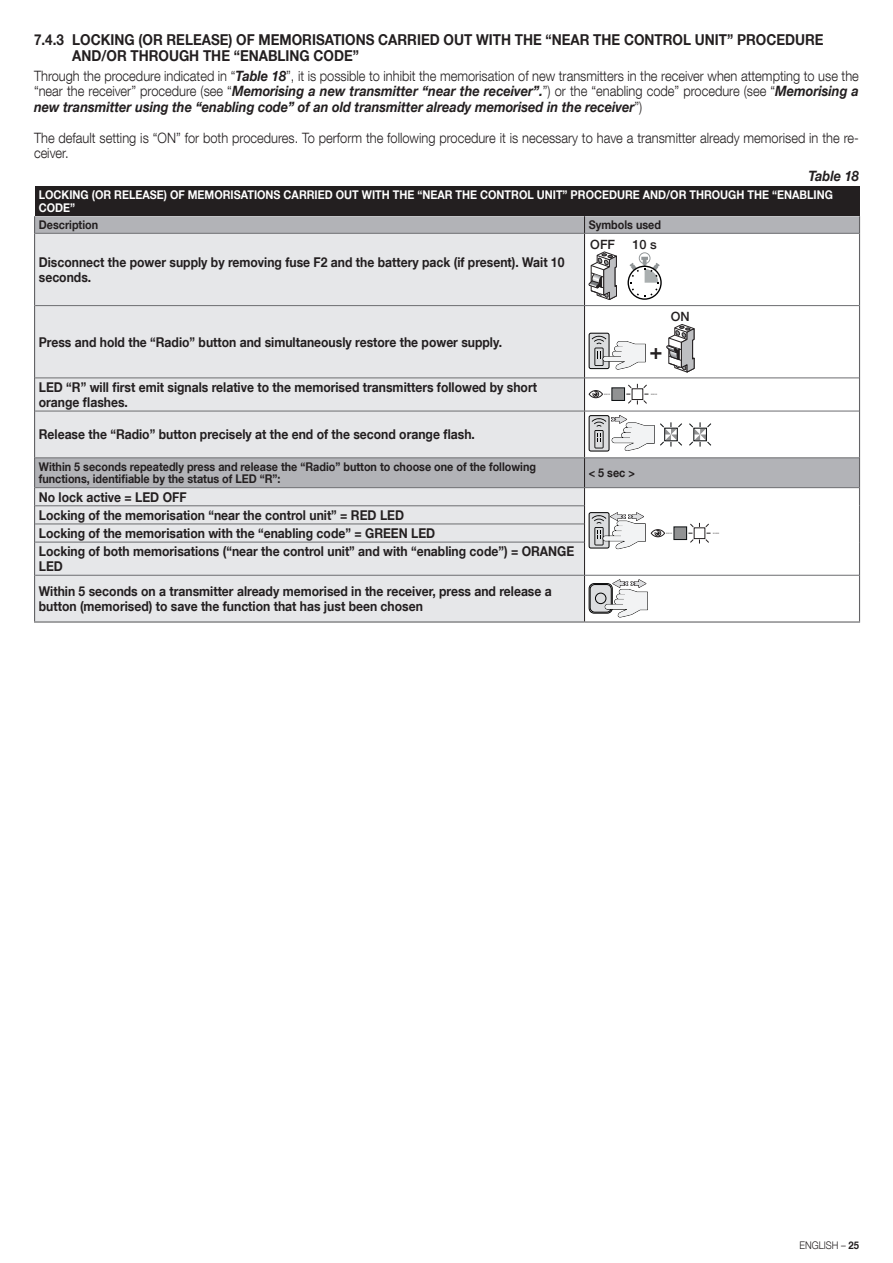
<style>
.page{position:relative;width:893px;height:1263px;background:#fff}
.page>*{position:absolute;margin:0;border:0;box-sizing:border-box;transform-origin:0 0}
.t1{font:500 21.9px "Helvetica Neue";color:#231f20}
.t2{font:700 15px/16.5px "Helvetica Neue LT Com";color:#231f20;scale:.9 1}
.t3{font:300 14.25px/15.5px "Helvetica Neue LT Com";color:#231f20;text-align:justify;scale:.9 1}
.t4{font:italic 700 14.25px "Helvetica Neue LT Com";color:#231f20;scale:.9 1}
.t5{font:700 13.5px/15px "Helvetica Neue LT Com";color:#231f20;scale:.9 1}
.t6{font:500 12.75px "Helvetica Neue";color:#231f20}
.t7{font:700 12px/12.8px "Helvetica Neue LT Com";color:#231f20;scale:.9 1}
.t8{font:700 12px/12.8px "Helvetica Neue LT Com";color:#fff;scale:.9 1}
.t9{font:300 10.5px "Helvetica Neue LT Com";color:#231f20;scale:.9 1}
.t10{font:7.05px "Myriad Pro";color:#231f20}
.s1{font-weight:700;font-style:italic}
.s2{font-weight:700}
</style>
<div class="page">
<div style="left:35px;top:186px;width:824px;height:30px;background:#231f20"></div>
<svg style="left:35px;top:216px;width:824px;height:271px"></svg>
<svg style="left:35px;top:234px;width:549px;height:387px;background:#e0e1e4"></svg>
<svg style="left:34px;top:216px;width:1px;height:17px"></svg>
<svg style="left:859px;top:216px;width:1px;height:17px"></svg>
<hr style="left:34px;top:233px;width:1px;height:73px;background:#636366">
<hr style="left:859px;top:233px;width:1px;height:73px;background:#636366">
<hr style="left:34px;top:306px;width:1px;height:72px;background:#636366">
<hr style="left:859px;top:306px;width:1px;height:72px;background:#636366">
<hr style="left:34px;top:378px;width:1px;height:33px;background:#636366">
<hr style="left:859px;top:378px;width:1px;height:33px;background:#636366">
<hr style="left:34px;top:411px;width:1px;height:47px;background:#636366">
<hr style="left:859px;top:411px;width:1px;height:47px;background:#636366">
<hr style="left:34px;top:458px;width:1px;height:30px;background:#636366">
<hr style="left:859px;top:458px;width:1px;height:30px;background:#636366">
<svg style="left:34px;top:488px;width:1px;height:54px"></svg>
<svg style="left:859px;top:488px;width:1px;height:54px"></svg>
<hr style="left:34px;top:542px;width:1px;height:33px;background:#636366">
<hr style="left:859px;top:542px;width:1px;height:33px;background:#636366">
<hr style="left:34px;top:575px;width:1px;height:46px;background:#636366">
<hr style="left:859px;top:575px;width:1px;height:46px;background:#636366">
<hr style="left:34px;top:621px;width:550px;height:2px;background:#636366">
<hr style="left:584px;top:621px;width:276px;height:2px;background:#636366">
<svg style="left:584px;top:216px;width:1px;height:17px"></svg>
<hr style="left:584px;top:233px;width:1px;height:72px;background:#231f20">
<hr style="left:584px;top:306px;width:1px;height:72px;background:#231f20">
<hr style="left:584px;top:378px;width:1px;height:33px;background:#231f20">
<hr style="left:584px;top:411px;width:1px;height:47px;background:#231f20">
<svg style="left:584px;top:459px;width:1px;height:83px"></svg>
<hr style="left:584px;top:542px;width:1px;height:33px;background:#231f20">
<hr style="left:584px;top:575px;width:1px;height:46px;background:#231f20">
<hr style="left:35px;top:233px;width:549px;height:1px;background:#6c6d70">
<hr style="left:584px;top:233px;width:275px;height:1px;background:#6c6d70">
<hr style="left:35px;top:305px;width:549px;height:1px;background:#6c6d70">
<hr style="left:584px;top:305px;width:275px;height:1px;background:#6c6d70">
<hr style="left:35px;top:378px;width:549px;height:1px;background:#6c6d70">
<hr style="left:584px;top:378px;width:275px;height:1px;background:#6c6d70">
<hr style="left:35px;top:411px;width:549px;height:1px;background:#6c6d70">
<hr style="left:584px;top:411px;width:275px;height:1px;background:#6c6d70">
<hr style="left:35px;top:458px;width:549px;height:1px;background:#6c6d70">
<hr style="left:584px;top:458px;width:275px;height:1px;background:#6c6d70">
<hr style="left:35px;top:487px;width:549px;height:1px;background:#6c6d70">
<hr style="left:584px;top:487px;width:275px;height:1px;background:#6c6d70">
<hr style="left:35px;top:505px;width:549px;height:1px;background:#6c6d70">
<hr style="left:35px;top:524px;width:549px;height:1px;background:#6c6d70">
<hr style="left:35px;top:542px;width:549px;height:1px;background:#6c6d70">
<hr style="left:35px;top:575px;width:549px;height:1px;background:#6c6d70">
<hr style="left:584px;top:575px;width:275px;height:1px;background:#6c6d70">
<svg style="left:589px;top:251px;width:28px;height:49px"></svg>
<svg style="left:628px;top:252px;width:34px;height:48px"></svg>
<svg style="left:666px;top:324px;width:28px;height:48px"></svg>
<div style="left:589px;top:333px;width:20px;height:36px;background:#dcdddf;border-radius:2px"></div>
<div style="left:589px;top:333px;width:20px;height:36px;border:1px solid #000;border-radius:2px"></div>
<svg style="left:592px;top:335px;width:54px;height:35px"></svg>
<svg style="left:589px;top:390px;width:14px;height:8px"></svg>
<svg style="left:612px;top:384px;width:36px;height:20px"></svg>
<div style="left:611px;top:387px;width:14px;height:14px;border:1px solid #111416"></div>
<div style="left:589px;top:416px;width:20px;height:35px;background:#dcdddf;border-radius:2px"></div>
<div style="left:589px;top:415px;width:20px;height:36px;border:1px solid #000;border-radius:2px"></div>
<svg style="left:592px;top:415px;width:90px;height:36px"></svg>
<div style="left:664px;top:428px;width:14px;height:13px;border:1px solid #111416"></div>
<svg style="left:689px;top:422px;width:22px;height:25px"></svg>
<div style="left:693px;top:428px;width:14px;height:13px;border:1px solid #111416"></div>
<div style="left:589px;top:513px;width:20px;height:35px;background:#dcdddf;border-radius:2px"></div>
<div style="left:589px;top:512px;width:20px;height:36px;border:1px solid #000;border-radius:2px"></div>
<svg style="left:592px;top:512px;width:73px;height:37px"></svg>
<svg style="left:674px;top:523px;width:36px;height:20px"></svg>
<div style="left:673px;top:526px;width:14px;height:14px;border:1px solid #111416"></div>
<div style="left:589px;top:583px;width:24px;height:30px;border:1px solid #000;border-radius:5px"></div>
<div style="left:590px;top:584px;width:21px;height:28px;background:#dcdddf;border-radius:5px"></div>
<div style="left:590px;top:584px;width:21px;height:28px;border:1px solid #000;border-radius:5px"></div>
<div style="left:595px;top:593px;width:11px;height:11px;border:1px solid #000;border-radius:50%"></div>
<svg style="left:605px;top:579px;width:43px;height:38px"></svg>
<p class="t2" style="left:72px;top:31px;width:836px;text-indent:-38px">7.4.3 LOCKING (OR RELEASE) OF MEMORISATIONS CARRIED OUT WITH THE “NEAR THE CONTROL UNIT” PROCEDURE<br>AND/OR THROUGH THE “ENABLING CODE”</p>
<p class="t3" style="left:34px;top:68px;width:918px">Through the procedure indicated in “<span class="s1">Table 18</span>”, it is possible to inhibit the memorisation of new transmitters in the receiver when attempting to use the “near the receiver” procedure (see “<span class="s1">Memorising a new transmitter “near the receiver”.</span>”) or the “enabling code” procedure (see “<span class="s1">Memorising a new transmitter using the “enabling code” of an old transmitter already memorised in the receiver</span>”)</p>
<p class="t3" style="left:34px;top:130px;width:918px">The default setting is “ON” for both procedures. To perform the following procedure it is necessary to have a transmitter already memorised in the re&shy;ceiver.</p>
<p class="t4" style="left:808px;top:167px;width:58px">Table 18</p>
<p class="t8" style="left:39px;top:188px;width:884px">LOCKING (OR RELEASE) OF MEMORISATIONS CARRIED OUT WITH THE “NEAR THE CONTROL UNIT” PROCEDURE AND/OR THROUGH THE “ENABLING<br>CODE”</p>
<p class="t7" style="left:39px;top:218px;width:67px">Description</p>
<p class="t7" style="left:589px;top:218px;width:82px">Symbols used</p>
<p class="t5" style="left:39px;top:254px;width:586px">Disconnect the power supply by removing fuse F2 and the battery pack (if present). Wait 10 seconds.</p>
<p class="t6" style="left:590px;top:234px;width:26px">OFF</p>
<p class="t6" style="left:632px;top:234px;width:26px">10 s</p>
<p class="t5" style="left:39px;top:334px;width:515px">Press and hold the “Radio” button and simultaneously restore the power supply.</p>
<p class="t5" style="left:39px;top:379px;width:555px">LED “R” will first emit signals relative to the memorised transmitters followed by short orange flashes.</p>
<h1 class="t1" style="left:650px;top:333px;width:15px">+</h1>
<p class="t10" style="left:604px;top:390px;width:8px">---</p>
<p class="t10" style="left:651px;top:390px;width:8px">---</p>
<p class="t5" style="left:39px;top:427px;width:486px">Release the “Radio” button precisely at the end of the second orange flash.</p>
<p class="t7" style="left:39px;top:460px;width:554px">Within 5 seconds repeatedly press and release the “Radio” button to choose one of the following functions, identifiable by the status of LED “R”:</p>
<p class="t7" style="left:589px;top:466px;width:53px">&lt; 5 sec &gt;</p>
<p class="t5" style="left:39px;top:489px;width:166px">No lock active = LED OFF</p>
<p class="t6" style="left:671px;top:306px;width:20px">ON</p>
<p class="t5" style="left:39px;top:505px;width:596px;line-height:18.1px">Locking of the memorisation “near the control unit” = RED LED<br>Locking of the memorisation with the “enabling code” = GREEN LED<br>Locking of both memorisations (“near the control unit” and with “enabling code”) = ORANGE</p>
<p class="t5" style="left:39px;top:553px;width:571px;line-height:24.9px">LED<br>Within 5 seconds on a transmitter already memorised in the receiver, press and release a</p>
<p class="t5" style="left:39px;top:598px;width:428px">button (memorised) to save the function that has just been chosen</p>
<p class="t10" style="left:666px;top:529px;width:8px">---</p>
<p class="t10" style="left:713px;top:529px;width:8px">---</p>
<p class="t9" style="left:799px;top:1239px;width:68px">ENGLISH – <span class="s2">25</span></p>
</div>
